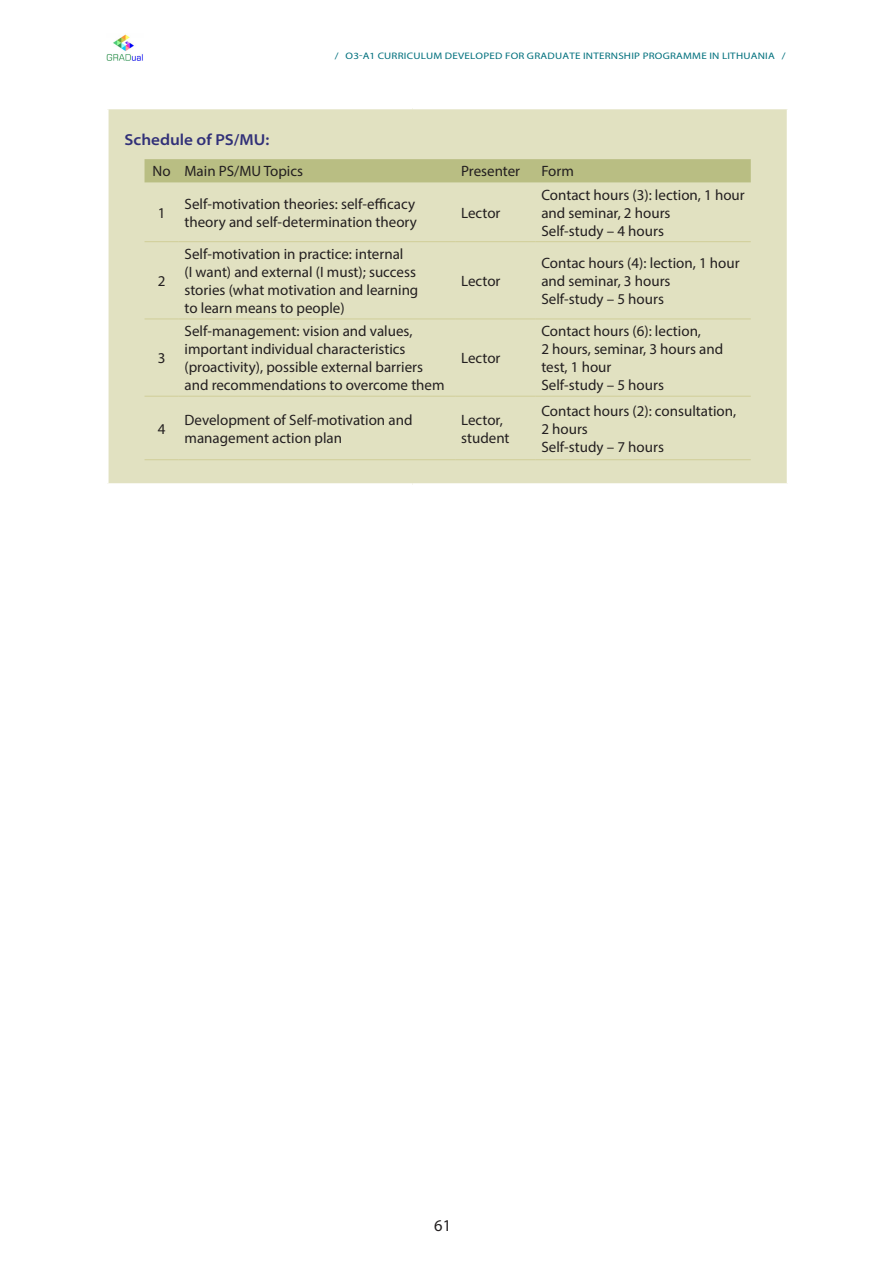
<style>
.page{position:relative;width:893px;height:1263px;background:#fff}
.page>*{position:absolute;margin:0;border:0;box-sizing:border-box;transform-origin:0 0}
.t1{font:16.5px "Myriad Pro";color:#231f20}
.Violet_pavadinimukai{font:600 semi-expanded 15.9px "Myriad Pro";color:#313078}
.t2{font:15px/18px "Myriad Pro";color:#231f20}
.t3{font:9.45px "Myriad Pro";letter-spacing:.02em;color:#00707d;scale:1.17 1}
</style>
<div class="page">
<img style="left:106px;top:34px;width:37px;height:27px">
<div style="left:107px;top:108px;width:681px;height:377px;background:#e1e1c1"></div>
<hr style="left:106px;top:109px;width:3px;height:374px;background:#fff">
<hr style="left:787px;top:109px;width:2px;height:374px;background:#fff">
<hr style="left:106px;top:106px;width:306px;height:3px;background:#fff">
<hr style="left:412px;top:106px;width:377px;height:3px;background:#fff">
<hr style="left:106px;top:483px;width:306px;height:3px;background:#fff">
<hr style="left:412px;top:483px;width:377px;height:3px;background:#fff">
<div style="left:145px;top:159px;width:606px;height:23px;background:#b9be83"></div>
<hr style="left:145px;top:241px;width:33px;height:1px;background:#d0ce98">
<hr style="left:178px;top:241px;width:277px;height:1px;background:#d0ce98">
<hr style="left:455px;top:241px;width:80px;height:1px;background:#d0ce98">
<hr style="left:535px;top:241px;width:216px;height:1px;background:#d0ce98">
<hr style="left:145px;top:319px;width:33px;height:1px;background:#d0ce98">
<hr style="left:178px;top:319px;width:277px;height:1px;background:#d0ce98">
<hr style="left:455px;top:319px;width:80px;height:1px;background:#d0ce98">
<hr style="left:535px;top:319px;width:216px;height:1px;background:#d0ce98">
<hr style="left:145px;top:396px;width:33px;height:1px;background:#d0ce98">
<hr style="left:178px;top:396px;width:277px;height:1px;background:#d0ce98">
<hr style="left:455px;top:396px;width:80px;height:1px;background:#d0ce98">
<hr style="left:535px;top:396px;width:216px;height:1px;background:#d0ce98">
<hr style="left:145px;top:459px;width:33px;height:1px;background:#d0ce98">
<hr style="left:178px;top:459px;width:277px;height:1px;background:#d0ce98">
<hr style="left:455px;top:459px;width:80px;height:1px;background:#d0ce98">
<hr style="left:535px;top:459px;width:216px;height:1px;background:#d0ce98">
<p class="t3" style="left:335px;top:50px;width:387px">/ O3-A1 CURRICULUM DEVELOPED FOR GRADUATE INTERNSHIP PROGRAMME IN LITHUANIA /</p>
<p class="Violet_pavadinimukai" style="left:124px;top:130px;width:146px">Schedule of PS/MU:</p>
<p class="t2" style="left:152px;top:162px;width:20px">No</p>
<p class="t2" style="left:184px;top:162px;width:120px">Main PS/MU Topics</p>
<p class="t2" style="left:461px;top:162px;width:61px">Presenter</p>
<p class="t2" style="left:541px;top:162px;width:34px">Form</p>
<p class="t2" style="left:158px;top:203px;width:9px">1</p>
<p class="t2" style="left:184px;top:194px;width:234px">Self-motivation theories: self-efficacy theory and self-determination theory</p>
<p class="t2" style="left:461px;top:203px;width:41px">Lector</p>
<p class="t2" style="left:541px;top:185px;width:205px">Contact hours (3): lection, 1 hour and seminar, 2 hours</p>
<p class="t2" style="left:541px;top:221px;width:124px">Self-study – 4 hours</p>
<p class="t2" style="left:158px;top:272px;width:9px">2</p>
<p class="t2" style="left:158px;top:349px;width:9px">3</p>
<p class="t2" style="left:184px;top:245px;width:235px">Self-motivation in practice: internal<br>(I want) and external (I must); success stories (what motivation and learning to learn means to people)</p>
<p class="t2" style="left:184px;top:322px;width:262px">Self-management: vision and values, important individual characteristics (proactivity), possible external barriers and recommendations to overcome them</p>
<p class="t2" style="left:461px;top:272px;width:41px">Lector</p>
<p class="t2" style="left:461px;top:349px;width:41px">Lector</p>
<p class="t2" style="left:541px;top:254px;width:200px">Contac hours (4): lection, 1 hour and seminar, 3 hours</p>
<p class="t2" style="left:541px;top:290px;width:124px">Self-study – 5 hours</p>
<p class="t2" style="left:541px;top:322px;width:183px">Contact hours (6): lection,<br>2 hours, seminar, 3 hours and test, 1 hour</p>
<p class="t2" style="left:541px;top:376px;width:124px">Self-study – 5 hours</p>
<p class="t2" style="left:158px;top:419px;width:9px">4</p>
<p class="t2" style="left:184px;top:410px;width:229px">Development of Self-motivation and management action plan</p>
<p class="t2" style="left:461px;top:410px;width:50px">Lector, student</p>
<p class="t2" style="left:541px;top:401px;width:196px">Contact hours (2): consultation,<br>2 hours</p>
<p class="t2" style="left:541px;top:437px;width:124px">Self-study – 7 hours</p>
<p class="t1" style="left:434px;top:1215px;width:18px">61</p>
</div>
